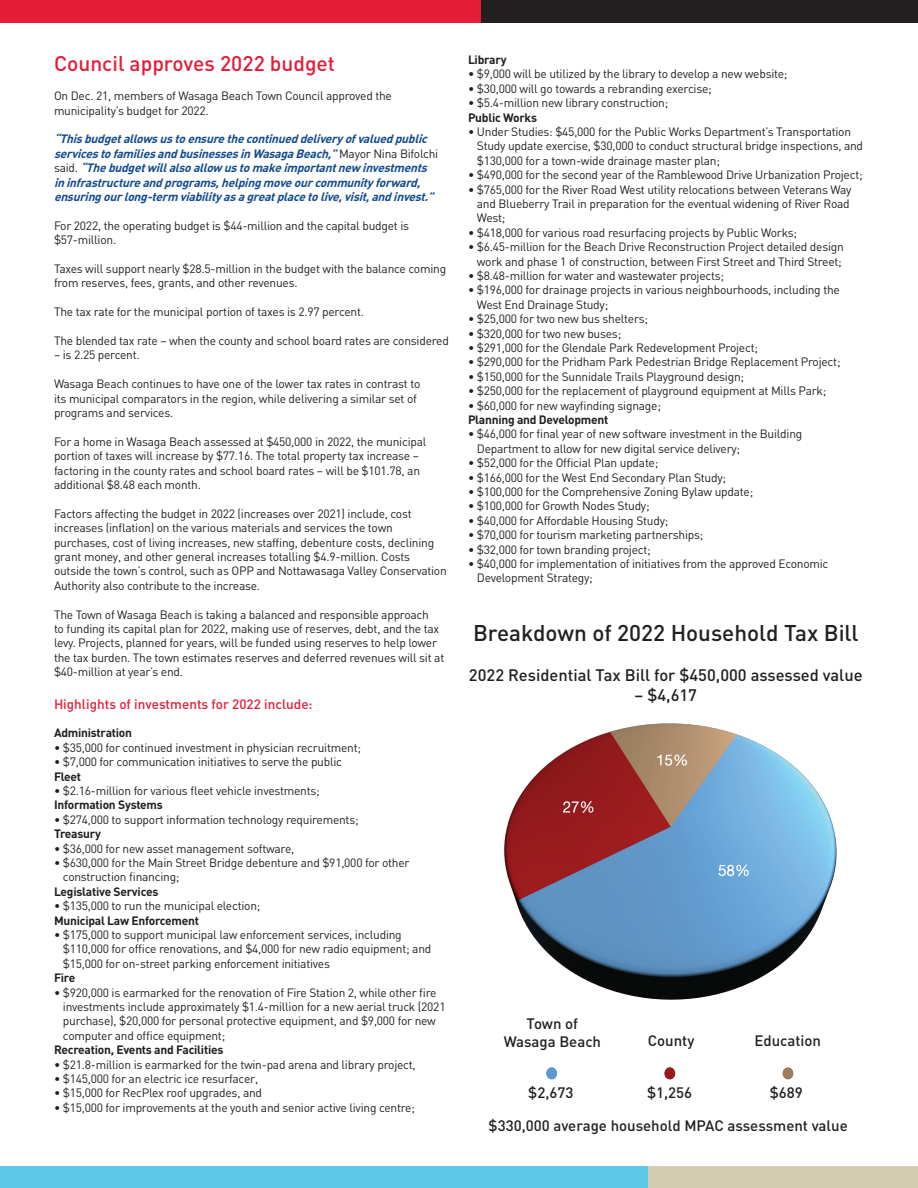
<style>
.page{position:relative;width:918px;height:1188px;background:#fff}
.page>*{position:absolute;margin:0;border:0;box-sizing:border-box;transform-origin:0 0}
.t1{font:500 22.5px "DIN";color:#231f20}
.t2{font:500 21px "DIN";color:#e51c37}
.t3{font:500 16.5px "DIN";color:#231f20}
.t4{font:500 15px/18px "DIN";color:#231f20;text-align:center}
.t5{font:500 13.5px "DIN";color:#e51c37}
.t6{font:12.6px/25.2px "Helvetica Neue";color:#040503}
.t7{font:12px/14.4px "DIN";letter-spacing:-.02em;color:#231f20}
.t8{font:italic 12px/14.4px "DIN Bold Alternate";color:#114b8e}
.t9{font:700 12px "DIN";letter-spacing:-.02em;color:#231f20}
.s1{font-family:"DIN";font-style:normal;color:#231f20}
</style>
<div class="page">
<div style="left:0;top:0;width:481px;height:22px;background:#e51c37"></div>
<div style="left:481px;top:0;width:437px;height:22px;background:#231f20"></div>
<div style="left:0;top:1166px;width:648px;height:22px;background:#5bc9e7"></div>
<div style="left:648px;top:1166px;width:270px;height:22px;background:#d5cdb2"></div>
<img style="left:504px;top:723px;width:333px;height:276px">
<svg style="left:546px;top:1067px;width:11px;height:13px"></svg>
<svg style="left:664px;top:1067px;width:11px;height:13px"></svg>
<svg style="left:782px;top:1067px;width:12px;height:13px"></svg>
<h2 class="t2" style="left:54px;top:50px;width:283px">Council approves 2022 budget</h2>
<p class="t7" style="left:54px;top:88px;width:339px">On Dec. 21, members of Wasaga Beach Town Council approved the municipality’s budget for 2022.</p>
<p class="t8" style="left:54px;top:131px;width:386px">“Thisbudgetallowsustoensurethecontinueddelivery ofvaluedpublic servicestofamiliesandbusinessesinWasagaBeach,”<span class="s1">M a y o r N i n a B i f o l c h i s a i d .</span> “Thebudgetwillalsoallow ustomakeimportantnew investments ininfrastructureandprograms,helpingmoveourcommunity forward, ensuringourlong-term viability asagreatplacetolive,visit,andinvest.”</p>
<p class="t7" style="left:54px;top:218px;width:357px">For 2022, the operating budget is $44-million and the capital budget is $57-million.</p>
<p class="t7" style="left:54px;top:261px;width:394px">Taxes will support nearly $28.5-million in the budget with the balance coming from reserves, fees, grants, and other revenues.</p>
<p class="t7" style="left:54px;top:304px;width:312px">The tax rate for the municipal portion of taxes is 2.97 percent.</p>
<p class="t7" style="left:54px;top:333px;width:396px">The blended tax rate – when the county and school board rates are considered</p>
<p class="t7" style="left:54px;top:348px;width:87px">– is 2.25 percent.</p>
<p class="t7" style="left:54px;top:376px;width:368px">Wasaga Beach continues to have one of the lower tax rates in contrast to its municipal comparators in the region, while delivering a similar set of programs and services.</p>
<p class="t7" style="left:54px;top:434px;width:374px">For a home in Wasaga Beach assessed at $450,000 in 2022, the municipal portion of taxes will increase by $77.16. The total property tax increase – factoring in the county rates and school board rates – will be $101.78, an additional $8.48 each month.</p>
<p class="t7" style="left:54px;top:506px;width:394px">Factors affecting the budget in 2022 (increases over 2021) include, cost increases (inflation) on the various materials and services the town purchases, cost of living increases, new staffing, debenture costs, declining grant money, and other general increases totalling $4.9-million. Costs outside the town’s control, such as OPP and Nottawasaga Valley Conservation Authority also contribute to the increase.</p>
<p class="t7" style="left:54px;top:607px;width:392px">The Town of Wasaga Beach is taking a balanced and responsible approach<br>to funding its capital plan for 2022, making use of reserves, debt, and the tax levy. Projects, planned for years, will be funded using reserves to help lower the tax burden. The town estimates reserves and deferred revenues will sit at $40-million at year’s end.</p>
<p class="t5" style="left:54px;top:695px;width:260px">Highlights of investments for 2022 include:</p>
<p class="t9" style="left:54px;top:725px;width:80px">Administration</p>
<p class="t7" style="left:54px;top:740px;width:309px">• $35,000 for continued investment in physician recruitment;</p>
<p class="t7" style="left:54px;top:754px;width:290px">• $7,000 for communication initiatives to serve the public</p>
<p class="t9" style="left:54px;top:768px;width:29px">Fleet</p>
<p class="t7" style="left:54px;top:783px;width:267px">• $2.16-million for various fleet vehicle investments;</p>
<p class="t9" style="left:54px;top:797px;width:110px">Information Systems</p>
<p class="t7" style="left:54px;top:812px;width:306px">• $274,000 to support information technology requirements;</p>
<p class="t9" style="left:54px;top:826px;width:49px">Treasury</p>
<p class="t7" style="left:54px;top:841px;width:242px">• $36,000 for new asset management software,</p>
<p class="t7" style="left:63px;top:855px;width:348px;text-indent:-9px">• $630,000 for the Main Street Bridge debenture and $91,000 for other construction financing;</p>
<p class="t9" style="left:54px;top:884px;width:106px">Legislative Services</p>
<p class="t7" style="left:54px;top:898px;width:208px">• $135,000 to run the municipal election;</p>
<p class="t9" style="left:54px;top:912px;width:147px">Municipal Law Enforcement</p>
<p class="t7" style="left:63px;top:927px;width:370px;text-indent:-9px">• $175,000 to support municipal law enforcement services, including $110,000 for office renovations, and $4,000 for new radio equipment; and $15,000 for on-street parking enforcement initiatives</p>
<p class="t9" style="left:54px;top:970px;width:23px">Fire</p>
<p class="t7" style="left:63px;top:985px;width:384px;text-indent:-9px">• $920,000 is earmarked for the renovation of Fire Station 2, while other fire investments include approximately $1.4-million for a new aerial truck (2021 purchase), $20,000 for personal protective equipment, and $9,000 for new computer and office equipment;</p>
<p class="t9" style="left:54px;top:1042px;width:171px">Recreation, Events and Facilities</p>
<p class="t7" style="left:54px;top:1057px;width:363px">• $21.8-million is earmarked for the twin-pad arena and library project,</p>
<p class="t7" style="left:54px;top:1071px;width:206px">• $145,000 for an electric ice resurfacer,</p>
<p class="t7" style="left:54px;top:1086px;width:210px">• $15,000 for RecPlex roof upgrades, and</p>
<p class="t7" style="left:54px;top:1100px;width:362px">• $15,000 for improvements at the youth and senior active living centre;</p>
<p class="t9" style="left:468px;top:52px;width:40px">Library</p>
<p class="t7" style="left:468px;top:67px;width:321px">• $9,000 will be utilized by the library to develop a new website;</p>
<p class="t7" style="left:468px;top:81px;width:245px">• $30,000 will go towards a rebranding exercise;</p>
<p class="t7" style="left:468px;top:95px;width:202px">• $5.4-million new library construction;</p>
<p class="t9" style="left:468px;top:109px;width:71px">Public Works</p>
<p class="t7" style="left:477px;top:124px;width:388px;text-indent:-9px">• Under Studies: $45,000 for the Public Works Department’s Transportation<br>Study update exercise, $30,000 to conduct structural bridge inspections, and $130,000 for a town-wide drainage master plan;</p>
<p class="t7" style="left:468px;top:167px;width:396px">• $490,000 for the second year of the Ramblewood Drive Urbanization Project;</p>
<p class="t7" style="left:477px;top:182px;width:376px;text-indent:-9px">• $765,000 for the River Road West utility relocations between Veterans Way and Blueberry Trail in preparation for the eventual widening of River Road<br>West;</p>
<p class="t7" style="left:468px;top:225px;width:331px">• $418,000 for various road resurfacing projects by Public Works;</p>
<p class="t7" style="left:468px;top:239px;width:377px;text-align:center">• $6.45-million for the Beach Drive Reconstruction Project detailed design work and phase 1 of construction, between First Street and Third Street;</p>
<p class="t7" style="left:468px;top:268px;width:258px">• $8.48-million for water and wastewater projects;</p>
<p class="t7" style="left:477px;top:283px;width:365px;text-indent:-9px">• $196,000 for drainage projects in various neighbourhoods, including the<br>West End Drainage Study;</p>
<p class="t7" style="left:468px;top:311px;width:181px">• $25,000 for two new bus shelters;</p>
<p class="t7" style="left:468px;top:326px;width:155px">• $320,000 for two new buses;</p>
<p class="t7" style="left:468px;top:340px;width:292px">• $291,000 for the Glendale Park Redevelopment Project;</p>
<p class="t7" style="left:468px;top:355px;width:374px">• $290,000 for the Pridham Park Pedestrian Bridge Replacement Project;</p>
<p class="t7" style="left:468px;top:369px;width:278px">• $150,000 for the Sunnidale Trails Playground design;</p>
<p class="t7" style="left:468px;top:383px;width:360px">• $250,000 for the replacement of playground equipment at Mills Park;</p>
<p class="t7" style="left:468px;top:398px;width:194px">• $60,000 for new wayfinding signage;</p>
<p class="t9" style="left:468px;top:412px;width:142px">Planning and Development</p>
<p class="t7" style="left:477px;top:427px;width:327px;text-indent:-9px">• $46,000 for final year of new software investment in the Building<br>Department to allow for new digital service delivery;</p>
<p class="t7" style="left:468px;top:455px;width:192px">• $52,000 for the Official Plan update;</p>
<p class="t7" style="left:468px;top:470px;width:260px">• $166,000 for the West End Secondary Plan Study;</p>
<p class="t7" style="left:468px;top:484px;width:287px">• $100,000 for the Comprehensive Zoning Bylaw update;</p>
<p class="t7" style="left:468px;top:499px;width:183px">• $100,000 for Growth Nodes Study;</p>
<p class="t7" style="left:468px;top:513px;width:202px">• $40,000 for Affordable Housing Study;</p>
<p class="t7" style="left:468px;top:527px;width:237px">• $70,000 for tourism marketing partnerships;</p>
<p class="t7" style="left:468px;top:542px;width:184px">• $32,000 for town branding project;</p>
<p class="t7" style="left:477px;top:556px;width:353px;text-indent:-9px">• $40,000 for implementation of initiatives from the approved Economic<br>Development Strategy;</p>
<p class="t6" style="left:632px;top:62px;width:28px">27%<br>15%</p>
<h1 class="t1" style="left:473px;top:619px;width:387px">Breakdown of 2022 Household Tax Bill</h1>
<h3 class="t3" style="left:469px;top:664px;width:395px">2022 Residential Tax Bill for $450,000 assessed value</h3>
<h3 class="t3" style="left:635px;top:684px;width:64px">– $4,617</h3>
<p class="t4" style="left:504px;top:1014px;width:99px">Town of<br>Wasaga Beach</p>
<p class="t4" style="left:648px;top:1031px;width:48px">County</p>
<p class="t4" style="left:754px;top:1031px;width:68px">Education</p>
<p class="t4" style="left:528px;top:1083px;width:47px">$2,673</p>
<p class="t4" style="left:647px;top:1083px;width:47px">$1,256</p>
<p class="t4" style="left:770px;top:1083px;width:35px">$689</p>
<p class="t4" style="left:489px;top:1116px;width:361px">$330,000 average household MPAC assessment value</p>
</div>
